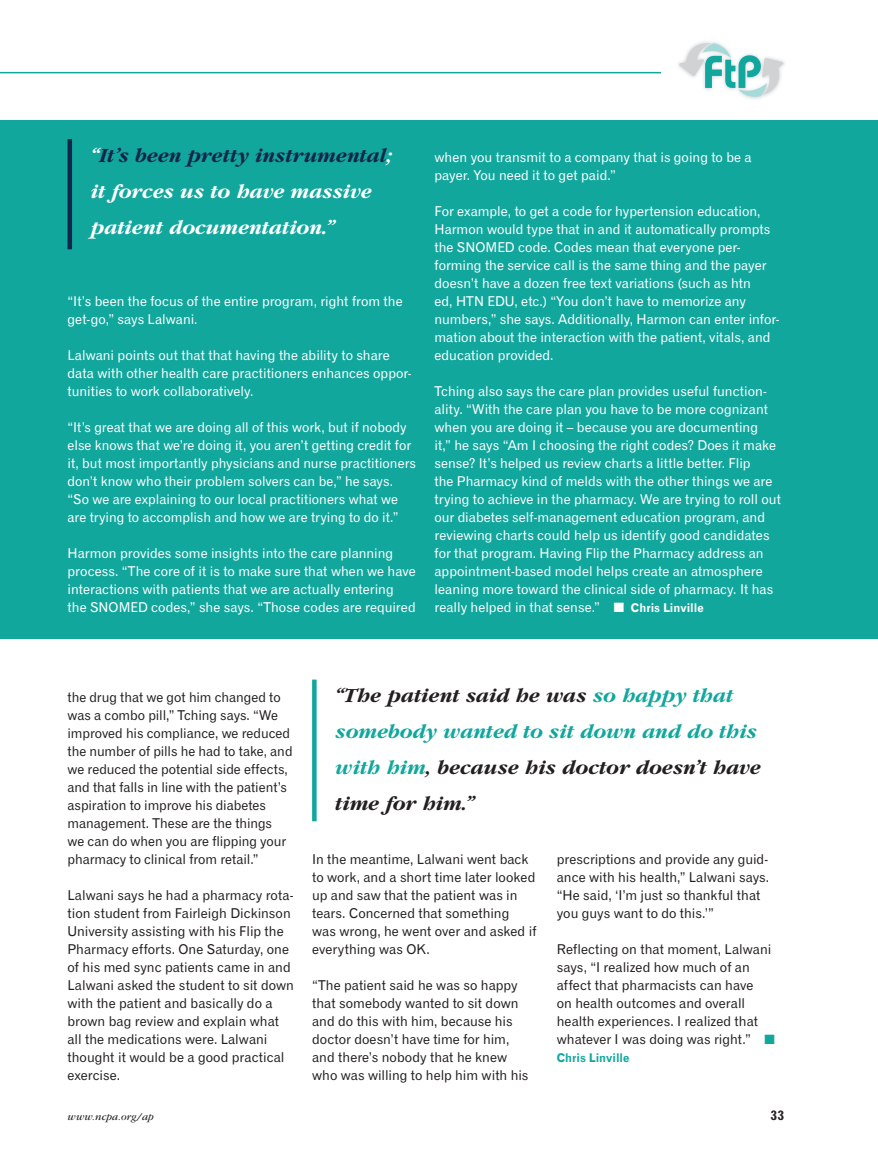
<style>
.page{position:relative;width:878px;height:1175px;background:#fff}
.page>*{position:absolute;margin:0;border:0;box-sizing:border-box;transform-origin:0 0}
.t1{font:italic 700 21px/36px "Garamond";letter-spacing:-.005em;color:#231f20}
.t2{font:italic 700 21px/36px "Garamond";letter-spacing:-.005em;color:#fff}
.t3{font:13.5px/18px "Gothic 720 BT Roman B";color:#fff}
.t4{font:13.5px/18px "Gothic 720 BT Roman B";color:#231f20}
.t5{font:13.5px "Gothic 720 BT Bold B";color:#231f20}
.t6{font:12px "Gothic 720 BT Bold B";color:#12a79d;scale:.95 1}
.t7{font:italic 10.5px "Garamond";letter-spacing:.025em;color:#231f20}
.s1{color:#11264a}
.s2{font-family:"Gothic 720 BT Bold B";font-size:12px}
.s3{color:#12a79d}
</style>
<div class="page">
<div style="left:0;top:121px;width:878px;height:518px;background:#12a79d"></div>
<svg style="left:678px;top:43px;width:105px;height:56px"></svg>
<hr style="left:0;top:72px;width:661px;height:1px;background:#12a79d">
<hr style="left:68px;top:139px;width:4px;height:110px;background:#11264a">
<svg style="left:312px;top:679px;width:4px;height:142px"></svg>
<p class="t2" style="left:90px;top:138px;width:303px">“<span class="s1">It’s been pretty instrumental</span>; it forces us to have massive patient documentation.”</p>
<p class="t3" style="left:68px;top:292px;width:337px">“It’s been the focus of the entire program, right from the get-go,” says Lalwani.</p>
<p class="t3" style="left:68px;top:346px;width:346px">Lalwani points out that that having the ability to share data with other health care practitioners enhances oppor&shy;tunities to work collaboratively.</p>
<p class="t3" style="left:68px;top:418px;width:350px">“It’s great that we are doing all of this work, but if nobody else knows that we’re doing it, you aren’t getting credit for it, but most importantly physicians and nurse practitioners don’t know who their problem solvers can be,” he says. “So we are explaining to our local practitioners what we are trying to accomplish and how we are trying to do it.”</p>
<p class="t3" style="left:68px;top:544px;width:350px">Harmon provides some insights into the care planning process. “The core of it is to make sure that when we have interactions with patients that we are actually entering the SNOMED codes,” she says. “Those codes are required</p>
<p class="t3" style="left:434px;top:148px;width:319px">when you transmit to a company that is going to be a payer. You need it to get paid.”</p>
<p class="t3" style="left:434px;top:202px;width:347px">For example, to get a code for hypertension education, Harmon would type that in and it automatically prompts the SNOMED code. Codes mean that everyone per&shy;forming the service call is the same thing and the payer doesn’t have a dozen free text variations (such as htn<br>ed, HTN EDU, etc.) “You don’t have to memorize any numbers,” she says. Additionally, Harmon can enter infor&shy;mation about the interaction with the patient, vitals, and education provided.</p>
<p class="t3" style="left:434px;top:382px;width:348px">Tching also says the care plan provides useful function&shy;ality. “With the care plan you have to be more cognizant when you are doing it – because you are documenting<br>it,” he says “Am I choosing the right codes? Does it make sense? It’s helped us review charts a little better. Flip<br>the Pharmacy kind of melds with the other things we are trying to achieve in the pharmacy. We are trying to roll out our diabetes self-management education program, and reviewing charts could help us identify good candidates for that program. Having Flip the Pharmacy address an appointment-based model helps create an atmosphere leaning more toward the clinical side of pharmacy. It has really helped in that sense.” ■ <span class="s2">Chris Linville</span></p>
<p class="t4" style="left:68px;top:688px;width:226px">the drug that we got him changed to was a combo pill,” Tching says. “We improved his compliance, we reduced the number of pills he had to take, and we reduced the potential side effects, and that falls in line with the patient’s aspiration to improve his diabetes management. These are the things<br>we can do when you are flipping your pharmacy to clinical from retail.”</p>
<p class="t4" style="left:68px;top:886px;width:228px">Lalwani says he had a pharmacy rota&shy;tion student from Fairleigh Dickinson University assisting with his Flip the Pharmacy efforts. One Saturday, one of his med sync patients came in and Lalwani asked the student to sit down with the patient and basically do a brown bag review and explain what all the medications were. Lalwani thought it would be a good practical exercise.</p>
<p class="t1" style="left:334px;top:678px;width:427px">“The patient said he was <span class="s3">so happy that somebody wanted to sit down and do this with him</span>, because his doctor doesn’t have time for him.”</p>
<p class="t4" style="left:312px;top:850px;width:226px">In the meantime, Lalwani went back to work, and a short time later looked up and saw that the patient was in tears. Concerned that something was wrong, he went over and asked if everything was OK.</p>
<p class="t4" style="left:312px;top:976px;width:218px">“The patient said he was so happy that somebody wanted to sit down and do this with him, because his doctor doesn’t have time for him, and there’s nobody that he knew who was willing to help him with his</p>
<p class="t4" style="left:556px;top:850px;width:214px">prescriptions and provide any guid&shy;ance with his health,” Lalwani says. “He said, ‘I’m just so thankful that you guys want to do this.’”</p>
<p class="t4" style="left:556px;top:940px;width:219px">Reflecting on that moment, Lalwani says, “I realized how much of an affect that pharmacists can have<br>on health outcomes and overall health experiences. I realized that whatever I was doing was right.” <span class="s3">■</span></p>
<p class="t6" style="left:556px;top:1050px;width:78px">Chris Linville</p>
<p class="t7" style="left:68px;top:1111px;width:88px">www.ncpa.org/ap</p>
<p class="t5" style="left:770px;top:1107px;width:15px">33</p>
</div>
